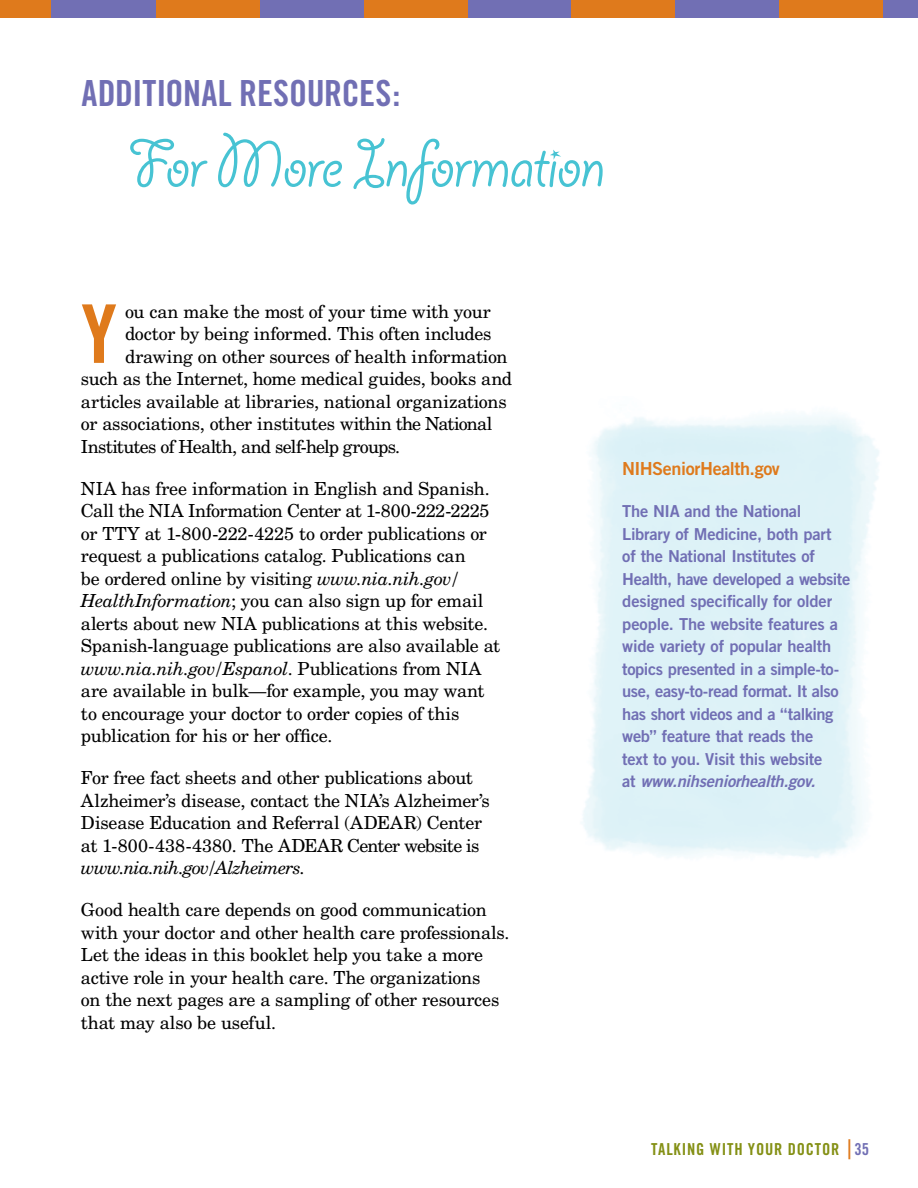
<style>
.page{position:relative;width:918px;height:1188px;background:#fff}
.page>*{position:absolute;margin:0;border:0;box-sizing:border-box;transform-origin:0 0}
.t1{font:81px "Trade Gothic Bold Cond Twenty";color:#df7a1c}
.t2{font:75px "Giddyup Std";letter-spacing:-.025em;color:#47c3d3}
.t3{font:36px "Trade Gothic Bold Cond Twenty";letter-spacing:-.005em;color:#716fb4}
.t4{font:18px/22.5px "New Century Schlbk";letter-spacing:-.015em;color:#000}
.t5{font:18px "New Century Schlbk";letter-spacing:-.035em;color:#000}
.t6{font:18px "Trade Gothic Bold Two";letter-spacing:-.025em;color:#df7a1c}
.t7{font:16.5px/22.5px "Trade Gothic Bold Two";letter-spacing:-.015em;color:#716fb4}
.t8{font:16.5px "Trade Gothic LT Std Bd 2 Obl";letter-spacing:-.015em;color:#716fb4}
.t9{font:16.5px "Trade Gothic Bold Cond Twenty";letter-spacing:.05em;color:#849015}
.s1{font-style:italic}
.s2{font-family:"Trade Gothic Bold Two"}
.s3{color:#716fb4}
.s4{font-family:"Trade Gothic Cond Eighteen";font-size:27px;color:#df7a1c}
</style>
<div class="page">
<div style="left:0;top:0;width:53px;height:18px;background:#df7a1c"></div>
<div style="left:882px;top:0;width:36px;height:18px;background:#716fb4"></div>
<div style="left:778px;top:0;width:105px;height:18px;background:#df7a1c"></div>
<div style="left:674px;top:0;width:105px;height:18px;background:#716fb4"></div>
<div style="left:570px;top:0;width:105px;height:18px;background:#df7a1c"></div>
<div style="left:466px;top:0;width:105px;height:18px;background:#716fb4"></div>
<div style="left:363px;top:0;width:104px;height:18px;background:#df7a1c"></div>
<div style="left:259px;top:0;width:105px;height:18px;background:#716fb4"></div>
<div style="left:155px;top:0;width:105px;height:18px;background:#df7a1c"></div>
<div style="left:51px;top:0;width:105px;height:18px;background:#716fb4"></div>
<h3 class="t3" style="left:81px;top:72px;width:321px">ADDITIONAL RESOURCES:</h3>
<h2 class="t2" style="left:128px;top:123px;width:479px">For More Information</h2>
<h1 class="t1" style="left:81px;top:285px;width:37px">Y</h1>
<p class="t4" style="left:125px;top:300px;width:367px">ou can make the most of your time with your</p>
<p class="t4" style="left:125px;top:322px;width:368px">doctor by being informed. This often includes</p>
<p class="t4" style="left:125px;top:345px;width:384px">drawing on other sources of health information</p>
<p class="t4" style="left:81px;top:367px;width:433px">such as the Internet, home medical guides, books and</p>
<p class="t4" style="left:81px;top:390px;width:427px">articles available at libraries, national organizations</p>
<p class="t4" style="left:81px;top:412px;width:413px">or associations, other institutes within the National</p>
<p class="t5" style="left:81px;top:435px;width:321px">Institutes of Health, and self-help groups.</p>
<p class="t4" style="left:81px;top:477px;width:421px">NIA has free information in English and Spanish.<br>Call the NIA Information Center at 1-800-222-2225 or TTY at 1-800-222-4225 to order publications or request a publications catalog. Publications can<br>be ordered online by visiting <span class="s1">www.nia.nih.gov/ HealthInformation</span>; you can also sign up for email alerts about new NIA publications at this website.<br>Spanish-language publications are also available at <span class="s1">www.nia.nih.gov/Espanol</span>. Publications from NIA are available in bulk—for example, you may want to encourage your doctor to order copies of this publication for his or her office.</p>
<p class="t4" style="left:81px;top:766px;width:410px">For free fact sheets and other publications about Alzheimer’s disease, contact the NIA’s Alzheimer’s Disease Education and Referral (ADEAR) Center at 1-800-438-4380. The ADEAR Center website is <span class="s1">www.nia.nih.gov/Alzheimers</span>.</p>
<p class="t4" style="left:81px;top:898px;width:430px">Good health care depends on good communication with your doctor and other health care professionals.<br>Let the ideas in this booklet help you take a more active role in your health care. The organizations<br>on the next pages are a sampling of other resources that may also be useful.</p>
<p class="t6" style="left:622px;top:457px;width:159px">NIHSeniorHealth.gov</p>
<p class="t7" style="left:622px;top:500px;width:229px">The NIA and the National<br>Library of Medicine, both part<br>of the National Institutes of<br>Health, have developed a website designed specifically for older people. The website features a wide variety of popular health topics presented in a simple-to&shy;use, easy-to-read format. It also has short videos and a “talking web” feature that reads the<br>text to you. Visit this website</p>
<p class="t8" style="left:622px;top:771px;width:195px"><span class="s2">at</span> www.nihseniorhealth.gov.</p>
<p class="t9" style="left:651px;top:1139px;width:219px">TALKING WITH YOUR DOCTOR <span class="s3">35</span><span class="s4">|</span></p>
</div>
